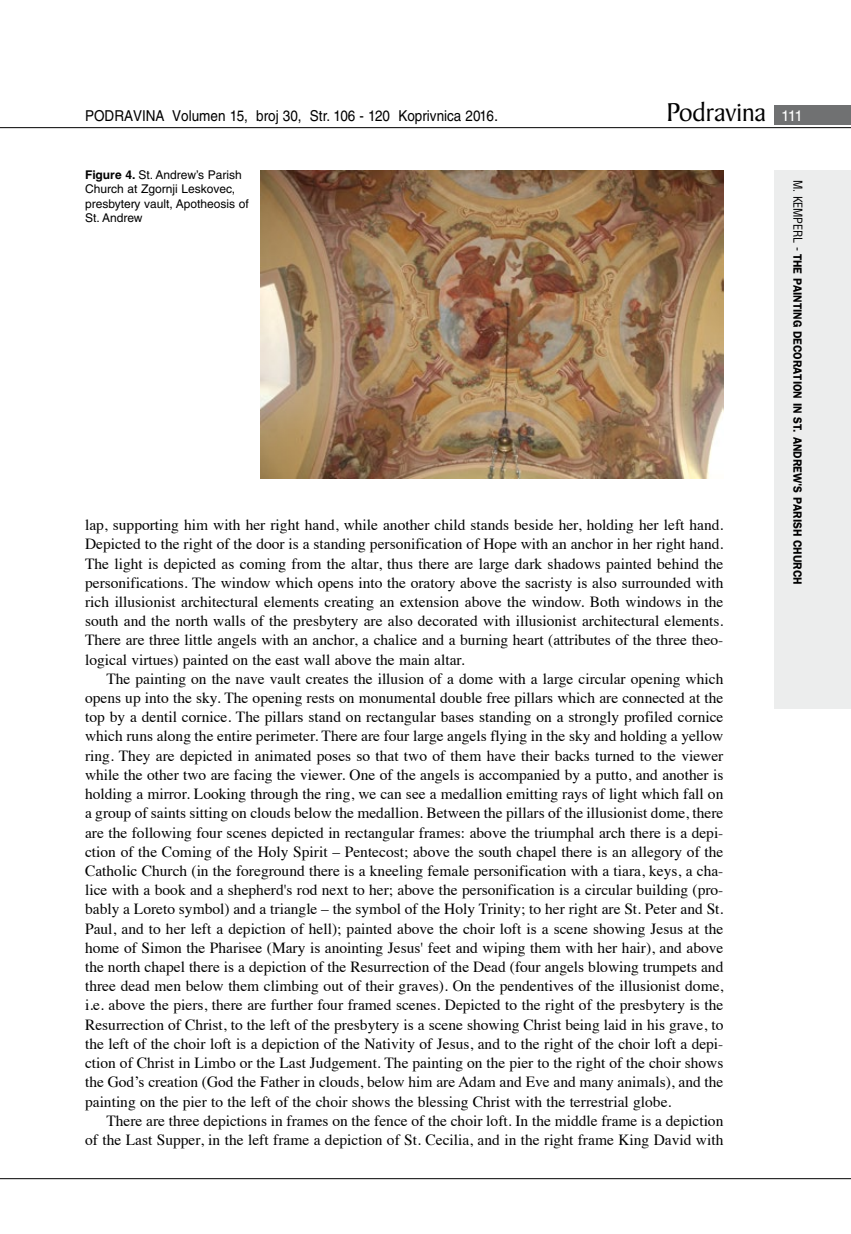
<style>
.page{position:relative;width:851px;height:1234px;background:#fff}
.page>*{position:absolute;margin:0;border:0;box-sizing:border-box;transform-origin:0 0}
.t1{font:27.6px "Baker Signet BT";color:#000}
.t2{font:15.45px/19.2px "Times";color:#000;text-align:justify}
.t3{font:15px "Helvetica LT Skin 29";color:#000;scale:.9 1}
.t4{font:12px/14.4px "Helvetica LT Skin 29";color:#000}
.t5{font:600 12px "ITC Franklin Gothic Skin 29";letter-spacing:-.005em;color:#000;scale:.95 1}
.s1{font-family:"Helvetica LT Skin 29";font-size:15px;color:#fff}
.s2{font-weight:700}
.s3{font-family:"Helvetica LT Skin 29";font-weight:400;font-stretch:condensed}
</style>
<div class="page">
<div style="left:774px;top:170px;width:76px;height:538px;background:#eceded"></div>
<div style="left:774px;top:105px;width:76px;height:19px;background:#707172"></div>
<hr style="left:0;top:127px;width:850px;height:1px;background:#000">
<hr style="left:0;top:1177px;width:850px;height:1px;background:#000">
<img style="left:261px;top:170px;width:462px;height:308px">
<p class="t3" style="left:85px;top:107px;width:460px">PODRAVINA Volumen 15, broj 30, Str. 106 - 120 Koprivnica 2016.</p>
<h1 class="t1" style="left:666px;top:95px;width:138px">Podravina <span class="s1">111</span></h1>
<p class="t4" style="left:85px;top:167px;width:165px"><span class="s2">Figure 4.</span> St. Andrew’s Parish<br>Church at Zgornji Leskovec, presbytery vault, Apotheosis of<br>St. Andrew</p>
<p class="t2" style="left:85px;top:514px;width:639px">lap, supporting him with her right hand, while another child stands beside her, holding her left hand.<br>Depicted to the right of the door is a standing personification of Hope with an anchor in her right hand.<br>The light is depicted as coming from the altar, thus there are large dark shadows painted behind the personifications. The window which opens into the oratory above the sacristy is also surrounded with rich illusionist architectural elements creating an extension above the window. Both windows in the south and the north walls of the presbytery are also decorated with illusionist architectural elements.<br>There are three little angels with an anchor, a chalice and a burning heart (attributes of the three theo&shy;logical virtues) painted on the east wall above the main altar.</p>
<p class="t2" style="left:85px;top:667px;width:639px;text-indent:21px">The painting on the nave vault creates the illusion of a dome with a large circular opening which opens up into the sky. The opening rests on monumental double free pillars which are connected at the top by a dentil cornice. The pillars stand on rectangular bases standing on a strongly profiled cornice which runs along the entire perimeter. There are four large angels flying in the sky and holding a yellow ring. They are depicted in animated poses so that two of them have their backs turned to the viewer while the other two are facing the viewer. One of the angels is accompanied by a putto, and another is holding a mirror. Looking through the ring, we can see a medallion emitting rays of light which fall on a group of saints sitting on clouds below the medallion. Between the pillars of the illusionist dome, there are the following four scenes depicted in rectangular frames: above the triumphal arch there is a depi&shy;ction of the Coming of the Holy Spirit – Pentecost; above the south chapel there is an allegory of the Catholic Church (in the foreground there is a kneeling female personification with a tiara, keys, a cha&shy;lice with a book and a shepherd's rod next to her; above the personification is a circular building (pro&shy;bably a Loreto symbol) and a triangle – the symbol of the Holy Trinity; to her right are St. Peter and St.<br>Paul, and to her left a depiction of hell); painted above the choir loft is a scene showing Jesus at the home of Simon the Pharisee (Mary is anointing Jesus' feet and wiping them with her hair), and above the north chapel there is a depiction of the Resurrection of the Dead (four angels blowing trumpets and three dead men below them climbing out of their graves). On the pendentives of the illusionist dome, i.e. above the piers, there are further four framed scenes. Depicted to the right of the presbytery is the Resurrection of Christ, to the left of the presbytery is a scene showing Christ being laid in his grave, to the left of the choir loft is a depiction of the Nativity of Jesus, and to the right of the choir loft a depi&shy;ction of Christ in Limbo or the Last Judgement. The painting on the pier to the right of the choir shows the God’s creation (God the Father in clouds, below him are Adam and Eve and many animals), and the painting on the pier to the left of the choir shows the blessing Christ with the terrestrial globe.</p>
<p class="t2" style="left:85px;top:1109px;width:639px;text-align:right">There are three depictions in frames on the fence of the choir loft. In the middle frame is a depiction<br>of the Last Supper, in the left frame a depiction of St. Cecilia, and in the right frame King David with</p>
<p class="t5" style="left:804px;top:180px;width:427px;rotate:90deg"><span class="s3">M. KEMPERL -</span> THE PAINTING DECORATION IN ST. ANDREW'S PARISH CHURCH</p>
</div>
